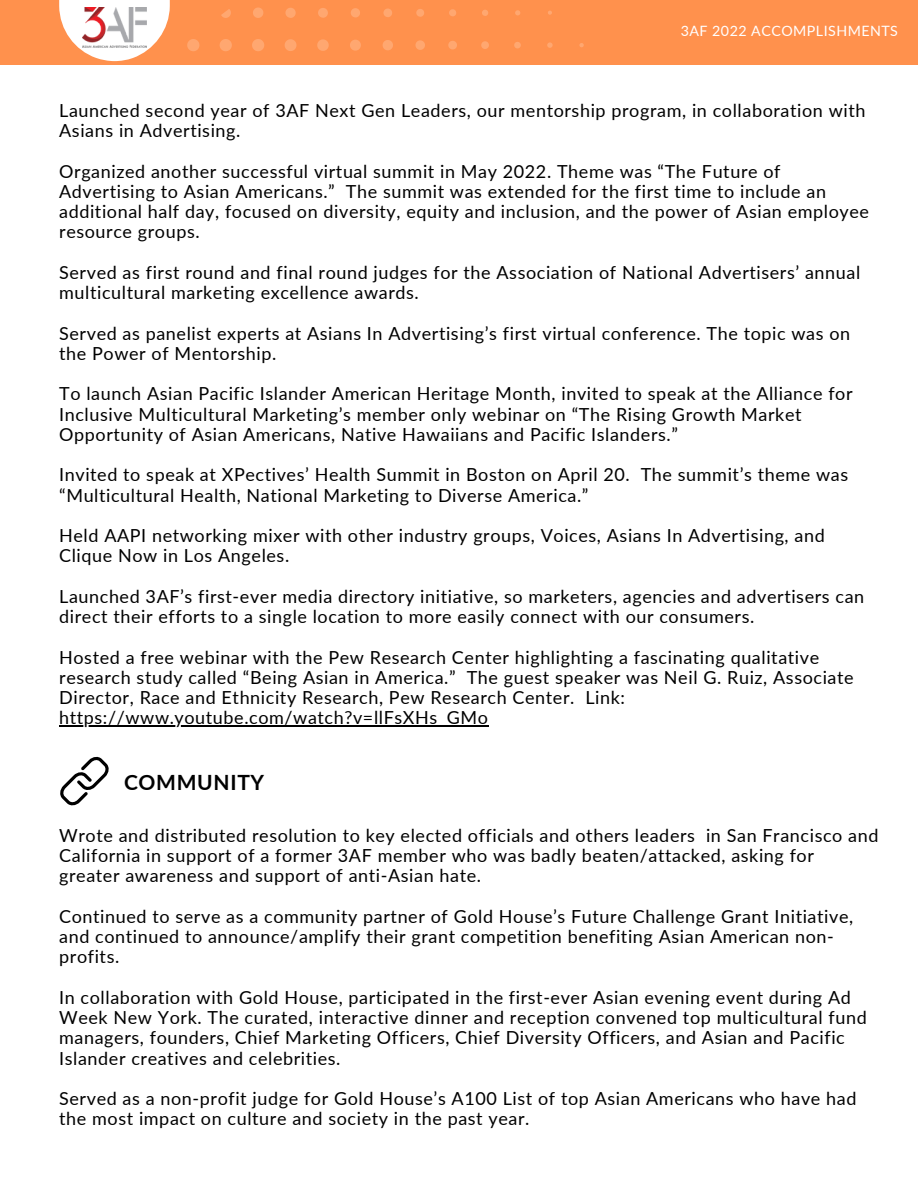
<style>
.page{position:relative;width:918px;height:1188px;background:#fff}
.page>*{position:absolute;margin:0;border:0;box-sizing:border-box;transform-origin:0 0}
.t1{font:700 21px "Lato";letter-spacing:.035em;color:#000}
.t2{font:18px/20.2px "Lato";letter-spacing:.035em;color:#000}
.t3{font:14.25px "Lato";letter-spacing:.035em;color:#fff}
</style>
<div class="page">
<div style="left:0;top:0;width:918px;height:65px;background:#ff914d"></div>
<svg style="left:112px;top:7px;width:472px;height:55px"></svg>
<svg style="left:59px;top:0;width:111px;height:61px;fill:#fff"></svg>
<img style="left:82px;top:8px;width:64px;height:39px">
<svg style="left:60px;top:756px;width:49px;height:50px"></svg>
<hr style="left:59px;top:726px;width:430px;height:1px;background:#000">
<p class="t3" style="left:681px;top:22px;width:219px">3AF 2022 ACCOMPLISHMENTS</p>
<p class="t2" style="left:59px;top:100px;width:808px">Launched second year of 3AF Next Gen Leaders, our mentorship program, in collaboration with<br>Asians in Advertising.</p>
<h2 class="t2" style="left:59px;top:161px;width:811px">Organized another successful virtual summit in May 2022. Theme was “The Future of Advertising to Asian Americans.” The summit was extended for the first time to include an additional half day, focused on diversity, equity and inclusion, and the power of Asian employee resource groups.</h2>
<h2 class="t2" style="left:59px;top:262px;width:803px">Served as first round and final round judges for the Association of National Advertisers’ annual multicultural marketing excellence awards.</h2>
<h2 class="t2" style="left:59px;top:323px;width:793px">Served as panelist experts at Asians In Advertising’s first virtual conference. The topic was on the Power of Mentorship.</h2>
<h2 class="t2" style="left:59px;top:383px;width:795px">To launch Asian Pacific Islander American Heritage Month, invited to speak at the Alliance for<br>Inclusive Multicultural Marketing’s member only webinar on “The Rising Growth Market<br>Opportunity of Asian Americans, Native Hawaiians and Pacific Islanders.”</h2>
<h2 class="t2" style="left:59px;top:464px;width:791px">Invited to speak at XPectives’ Health Summit in Boston on April 20. The summit’s theme was “Multicultural Health, National Marketing to Diverse America.”</h2>
<h2 class="t2" style="left:59px;top:525px;width:767px">Held AAPI networking mixer with other industry groups, Voices, Asians In Advertising, and<br>Clique Now in Los Angeles.</h2>
<h2 class="t2" style="left:59px;top:586px;width:807px">Launched 3AF’s first-ever media directory initiative, so marketers, agencies and advertisers can direct their efforts to a single location to more easily connect with our consumers.</h2>
<h2 class="t2" style="left:59px;top:647px;width:796px">Hosted a free webinar with the Pew Research Center highlighting a fascinating qualitative research study called “Being Asian in America.” The guest speaker was Neil G. Ruiz, Associate<br>Director, Race and Ethnicity Research, Pew Research Center. Link:</h2>
<h2 class="t2" style="left:59px;top:707px;width:430px">https://www.youtube.com/watch?v=llFsXHs_GMo</h2>
<p class="t1" style="left:124px;top:769px;width:142px">COMMUNITY</p>
<h1 class="t2" style="left:59px;top:825px;width:821px">Wrote and distributed resolution to key elected officials and others leaders in San Francisco and<br>California in support of a former 3AF member who was badly beaten/attacked, asking for greater awareness and support of anti-Asian hate.</h1>
<h2 class="t2" style="left:59px;top:906px;width:796px">Continued to serve as a community partner of Gold House’s Future Challenge Grant Initiative, and continued to announce/amplify their grant competition benefiting Asian American non&shy;profits.</h2>
<h2 class="t2" style="left:59px;top:987px;width:809px">In collaboration with Gold House, participated in the first-ever Asian evening event during Ad Week New York. The curated, interactive dinner and reception convened top multicultural fund managers, founders, Chief Marketing Officers, Chief Diversity Officers, and Asian and Pacific Islander creatives and celebrities.</h2>
<h2 class="t2" style="left:59px;top:1088px;width:799px">Served as a non-profit judge for Gold House’s A100 List of top Asian Americans who have had the most impact on culture and society in the past year.</h2>
</div>
